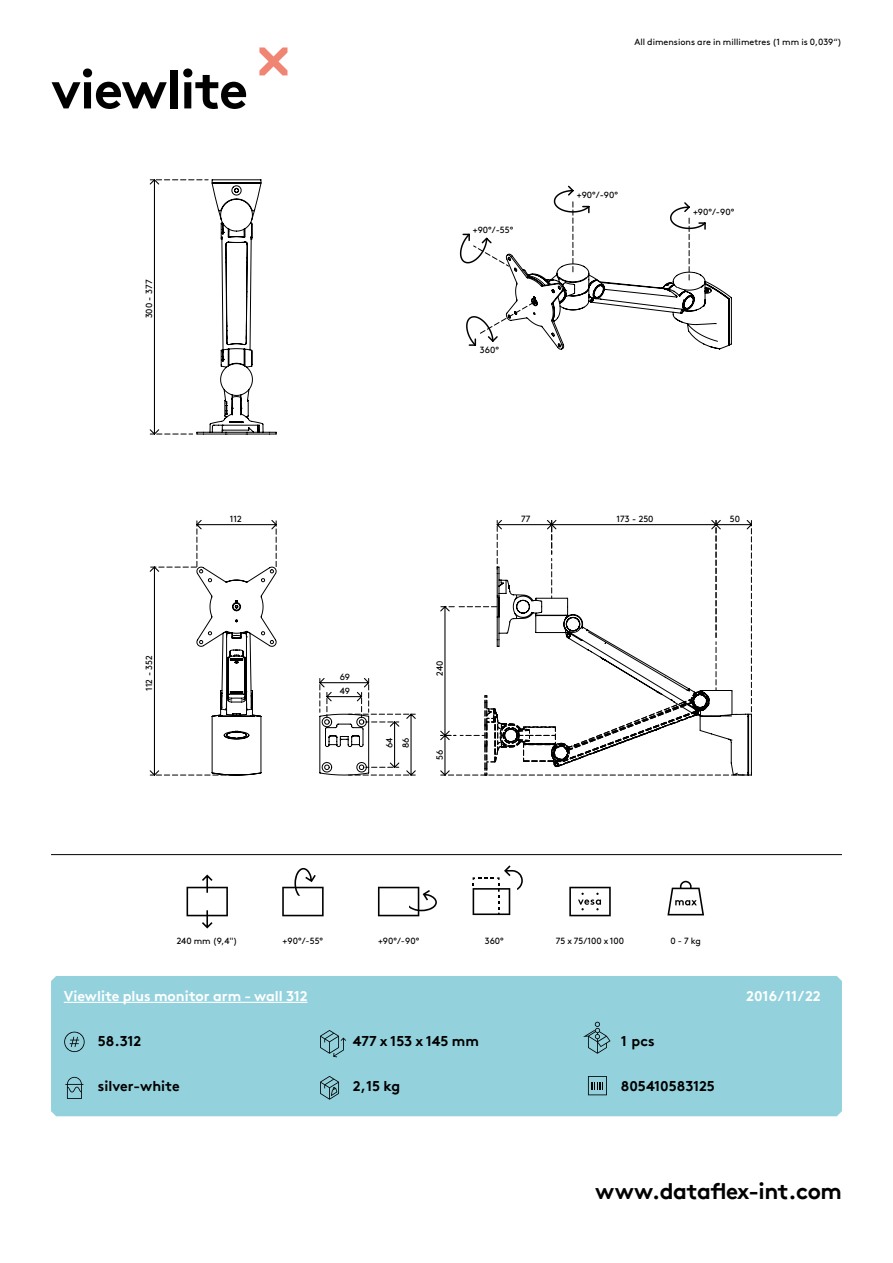
<style>
.page{position:relative;width:893px;height:1263px;background:#fff}
.page>*{position:absolute;margin:0;border:0;box-sizing:border-box;transform-origin:0 0}
.hoofdstuk{font:700 54px "Brown Pro TT";letter-spacing:-.02em;color:#000}
.t1{font:700 22.5px "Brown Pro TT";letter-spacing:-.02em;color:#000}
.specificaties{font:700 14.25px "Brown Pro TT";color:#000}
.t2{font:700 14.25px "Brown Pro TT";color:#fff}
.t3{font:9px "Brown";color:#000}
.t4{font:9px/16.5px "Brown Pro TT Regular Alt";color:#000}
</style>
<div class="page">
<svg style="left:259px;top:47px;width:28px;height:28px"></svg>
<hr style="left:51px;top:854px;width:791px;height:1px;background:#000">
<svg style="left:187px;top:874px;width:41px;height:54px"></svg>
<svg style="left:282px;top:868px;width:42px;height:48px"></svg>
<svg style="left:378px;top:887px;width:59px;height:29px"></svg>
<svg style="left:473px;top:865px;width:50px;height:50px"></svg>
<svg style="left:569px;top:887px;width:42px;height:29px"></svg>
<svg style="left:667px;top:881px;width:37px;height:34px"></svg>
<div style="left:51px;top:976px;width:791px;height:140px;background:#93d2dd"></div>
<svg style="left:150px;top:179px;width:127px;height:256px"></svg>
<svg style="left:459px;top:185px;width:273px;height:165px"></svg>
<svg style="left:440px;top:520px;width:312px;height:256px"></svg>
<svg style="left:150px;top:520px;width:265px;height:256px"></svg>
<svg style="left:64px;top:1032px;width:21px;height:20px"></svg>
<svg style="left:65px;top:1077px;width:18px;height:22px"></svg>
<svg style="left:320px;top:1030px;width:26px;height:27px"></svg>
<svg style="left:583px;top:1022px;width:27px;height:32px"></svg>
<svg style="left:320px;top:1076px;width:19px;height:24px"></svg>
<svg style="left:588px;top:1076px;width:19px;height:19px"></svg>
<hr style="left:64px;top:1002px;width:243px;height:1px;background:#fff">
<p class="hoofdstuk" style="left:51px;top:46px;width:198px">viewlite</p>
<p class="t4" style="left:140px;top:318px;width:40px;rotate:-90deg">300 - 377</p>
<p class="t4" style="left:140px;top:691px;width:37px;rotate:-90deg">112 - 352</p>
<p class="t4" style="left:230px;top:510px;width:13px">112</p>
<p class="t4" style="left:473px;top:221px;width:42px">+90°/-55°</p>
<p class="t4" style="left:480px;top:341px;width:21px">360°</p>
<p class="t3" style="left:634px;top:35px;width:209px">All dimensions are in millimetres (1 mm is 0,039“)</p>
<p class="t4" style="left:577px;top:186px;width:43px">+90°/-90°</p>
<p class="t4" style="left:693px;top:203px;width:43px">+90°/-90°</p>
<p class="t4" style="left:340px;top:668px;width:12px">69</p>
<p class="t4" style="left:340px;top:682px;width:12px">49</p>
<p class="t4" style="left:380px;top:748px;width:12px;rotate:-90deg">64<br>86</p>
<p class="t4" style="left:431px;top:676px;width:17px;rotate:-90deg">240</p>
<p class="t4" style="left:431px;top:760px;width:12px;rotate:-90deg">56</p>
<p class="t4" style="left:521px;top:510px;width:11px">77</p>
<p class="t4" style="left:617px;top:510px;width:39px">173 - 250</p>
<p class="t4" style="left:730px;top:510px;width:12px">50</p>
<p class="t3" style="left:177px;top:934px;width:62px">240 mm (9,4")</p>
<p class="t3" style="left:283px;top:934px;width:42px">+90°/-55°</p>
<p class="t3" style="left:378px;top:934px;width:43px">+90°/-90°</p>
<p class="t3" style="left:485px;top:934px;width:21px">360°</p>
<p class="t3" style="left:556px;top:934px;width:70px">75 x 75/100 x 100</p>
<p class="t3" style="left:670px;top:934px;width:32px">0 - 7 kg</p>
<h3 class="t2" style="left:64px;top:985px;width:245px">Viewlite plus monitor arm - wall 312</h3>
<h3 class="t2" style="left:746px;top:985px;width:76px">2016/11/22</h3>
<h3 class="specificaties" style="left:98px;top:1029px;width:45px">58.312</h3>
<p class="specificaties" style="left:98px;top:1074px;width:83px">silver-white</p>
<p class="specificaties" style="left:353px;top:1029px;width:128px">477 x 153 x 145 mm</p>
<p class="specificaties" style="left:621px;top:1029px;width:35px">1 pcs</p>
<p class="specificaties" style="left:353px;top:1074px;width:49px">2,15 kg</p>
<h3 class="specificaties" style="left:621px;top:1074px;width:96px">805410583125</h3>
<h2 class="t1" style="left:595px;top:1173px;width:248px">www.dataflex-int.com</h2>
</div>
